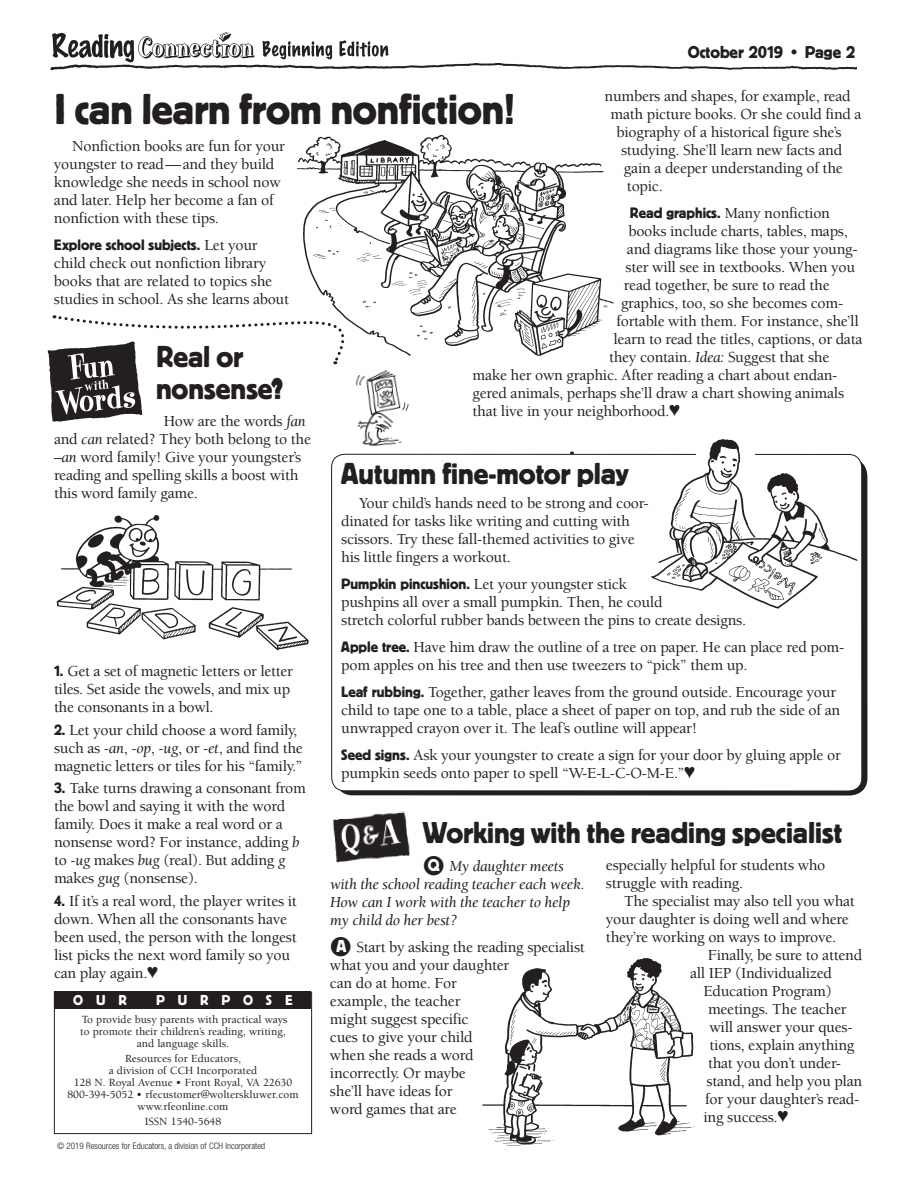
<style>
.page{position:relative;width:918px;height:1188px;background:#fff}
.page>*{position:absolute;margin:0;border:0;box-sizing:border-box;transform-origin:0 0}
.t1{font:45px "Platz";letter-spacing:-.005em;color:#231f20}
.t2{font:31.5px/31.5px "Platz";color:#231f20}
.t3{font:18px "Platz";color:#231f20}
.t4{font:500 15.75px/18px "Berkeley Std";letter-spacing:-.015em;color:#231f20}
.t5{font:italic 15.75px/18px "Berkeley Std";letter-spacing:-.015em;color:#231f20}
.t6{font:15px "Platz";letter-spacing:.86em;color:#fff}
.t7{font:500 11.25px/12px "Berkeley Std";color:#231f20;text-align:center}
.t8{font:300 condensed 9px "Helvetica Neue";color:#231f20}
.s1{font-family:"Platz";font-weight:400}
.s2{font-weight:400;font-style:italic}
.s3{font-weight:700}
.s4{font-family:"Platz";font-style:normal;font-size:18px;color:#fff}
.s5{font-family:"Platz";font-weight:400;font-size:18px;color:#fff}
</style>
<div class="page">
<img style="left:50px;top:64px;width:281px;height:7px">
<img style="left:53px;top:33px;width:278px;height:30px">
<svg style="left:53px;top:315px;width:245px;height:14px"></svg>
<img style="left:47px;top:341px;width:96px;height:81px">
<img style="left:298px;top:136px;width:33px;height:190px">
<img style="left:57px;top:515px;width:252px;height:136px">
<div style="left:54px;top:992px;width:258px;height:142px;border:1px solid #231f20"></div>
<div style="left:55px;top:992px;width:256px;height:17px;background:#231f20"></div>
<svg style="left:331px;top:40px;width:532px;height:756px"></svg>
<img style="left:650px;top:431px;width:214px;height:177px">
<img style="left:352px;top:367px;width:60px;height:83px">
<img style="left:332px;top:811px;width:78px;height:52px">
<img style="left:482px;top:958px;width:212px;height:188px">
<h1 class="t3" style="left:688px;top:42px;width:169px">October 2019 • Page 2</h1>
<p class="t4" style="left:604px;top:87px;width:248px">numbers and shapes, for example, read</p>
<h2 class="t1" style="left:54px;top:84px;width:463px">I can learn from nonfiction!</h2>
<p class="t4" style="left:611px;top:105px;width:253px">math picture books. Or she could find a</p>
<p class="t4" style="left:617px;top:123px;width:227px">biography of a historical figure she’s</p>
<p class="t4" style="left:621px;top:141px;width:223px">studying. She’ll learn new facts and</p>
<p class="t4" style="left:624px;top:159px;width:220px">gain a deeper understanding of the</p>
<p class="t4" style="left:627px;top:177px;width:37px">topic.</p>
<p class="t4" style="left:630px;top:204px;width:202px"><span class="s1">Read graphics.</span> Many nonfiction</p>
<p class="t4" style="left:628px;top:222px;width:221px">books include charts, tables, maps,</p>
<p class="t4" style="left:627px;top:240px;width:232px">and diagrams like those your young-</p>
<p class="t4" style="left:625px;top:258px;width:231px">ster will see in textbooks. When you</p>
<p class="t4" style="left:624px;top:276px;width:207px">read together, be sure to read the</p>
<p class="t4" style="left:621px;top:294px;width:224px">graphics, too, so she becomes com-</p>
<p class="t4" style="left:617px;top:312px;width:244px">fortable with them. For instance, she’ll</p>
<p class="t4" style="left:614px;top:330px;width:250px">learn to read the titles, captions, or data</p>
<p class="t4" style="left:609px;top:348px;width:222px">they contain. <span class="s2">Idea:</span> Suggest that she</p>
<p class="t4" style="left:472px;top:366px;width:367px">make her own graphic. After reading a chart about endan-</p>
<p class="t4" style="left:472px;top:384px;width:373px">gered animals, perhaps she’ll draw a chart showing animals</p>
<p class="t4" style="left:472px;top:402px;width:209px">that live in your neighborhood.♥</p>
<p class="t4" style="left:54px;top:137px;width:233px;text-indent:18px">Nonfiction books are fun for your youngster to read—and they build knowledge she needs in school now and later. Help her become a fan of nonfiction with these tips.</p>
<p class="t4" style="left:54px;top:236px;width:237px"><span class="s1">Explore school subjects.</span> Let your child check out nonfiction library books that are related to topics she studies in school. As she learns about</p>
<h2 class="t2" style="left:156px;top:341px;width:129px">Real or nonsense<span class="s3">?</span></h2>
<p class="t4" style="left:54px;top:412px;width:258px;text-indent:110px">How are the words <span class="s2">fan </span>and <span class="s2">can</span> related? They both belong to the <span class="s2">–an</span> word family! Give your youngster’s reading and spelling skills a boost with this word family game.</p>
<h2 class="t2" style="left:341px;top:458px;width:289px">Autumn fine-motor play</h2>
<p class="t4" style="left:341px;top:495px;width:309px;text-indent:18px">Your child’s hands need to be strong and coor&shy;dinated for tasks like writing and cutting with scissors. Try these fall-themed activities to give his little fingers a workout.</p>
<p class="t4" style="left:341px;top:576px;width:406px"><span class="s1">Pumpkin pincushion.</span> Let your youngster stick<br>pushpins all over a small pumpkin. Then, he could<br>stretch colorful rubber bands between the pins to create designs.</p>
<p class="t4" style="left:341px;top:639px;width:505px"><span class="s1">Apple tree.</span> Have him draw the outline of a tree on paper. He can place red pom&shy;pom apples on his tree and then use tweezers to “pick” them up.</p>
<p class="t4" style="left:341px;top:684px;width:501px"><span class="s1">Leaf rubbing.</span> Together, gather leaves from the ground outside. Encourage your child to tape one to a table, place a sheet of paper on top, and rub the side of an unwrapped crayon over it. The leaf’s outline will appear!</p>
<p class="t4" style="left:341px;top:747px;width:501px"><span class="s1">Seed signs.</span> Ask your youngster to create a sign for your door by gluing apple or pumpkin seeds onto paper to spell “W-E-L-C-O-M-E.”♥</p>
<p class="t4" style="left:54px;top:662px;width:241px"><span class="s1">1.</span> Get a set of magnetic letters or letter tiles. Set aside the vowels, and mix up the consonants in a bowl.</p>
<p class="t4" style="left:54px;top:721px;width:250px"><span class="s1">2.</span> Let your child choose a word family, such as <span class="s2">-an</span>, <span class="s2">-op</span>, <span class="s2">-ug</span>, or <span class="s2">-et</span>, and find the magnetic letters or tiles for his “family.”</p>
<p class="t4" style="left:54px;top:779px;width:253px"><span class="s1">3.</span> Take turns drawing a consonant from the bowl and saying it with the word family. Does it make a real word or a nonsense word? For instance, adding <span class="s2">b </span>to <span class="s2">-ug</span> makes <span class="s2">bug</span> (real). But adding <span class="s2">g </span>makes <span class="s2">gug</span> (nonsense).</p>
<p class="t4" style="left:54px;top:892px;width:244px"><span class="s1">4.</span> If it’s a real word, the player writes it down. When all the consonants have been used, the person with the longest list picks the next word family so you can play again.♥</p>
<p class="t7" style="left:80px;top:1014px;width:209px">To provide busy parents with practical ways to promote their children’s reading, writing, and language skills.</p>
<p class="t7" style="left:67px;top:1053px;width:233px">Resources for Educators,<br>a division of CCH Incorporated<br>128 N. Royal Avenue • Front Royal, VA 22630<br>800-394-5052 • rfecustomer@wolterskluwer.com www.rfeonline.com</p>
<p class="t7" style="left:145px;top:1116px;width:78px">ISSN 1540-5648</p>
<p class="t8" style="left:57px;top:1141px;width:210px">© 2019 Resources for Educators, a division of CCH Incorporated</p>
<h2 class="t2" style="left:423px;top:817px;width:421px">Working with the reading specialist</h2>
<p class="t5" style="left:330px;top:857px;width:256px;text-indent:93px">●<span class="s4">Q</span> My daughter meets with the school reading teacher each week.<br>How can I work with the teacher to help my child do her best?</p>
<p class="t4" style="left:330px;top:938px;width:256px">●<span class="s5">A</span> Start by asking the reading specialist</p>
<p class="t4" style="left:606px;top:856px;width:221px">especially helpful for students who</p>
<p class="t4" style="left:606px;top:874px;width:139px">struggle with reading.</p>
<p class="t4" style="left:624px;top:892px;width:232px">The specialist may also tell you what</p>
<p class="t4" style="left:606px;top:910px;width:244px">your daughter is doing well and where</p>
<p class="t4" style="left:606px;top:928px;width:232px">they’re working on ways to improve.</p>
<p class="t4" style="left:708px;top:946px;width:156px">Finally, be sure to attend</p>
<p class="t4" style="left:330px;top:956px;width:181px">what you and your daughter can do at home. For example, the teacher<br>might suggest specific<br>cues to give your child when she reads a word incorrectly. Or maybe<br>she’ll have ideas for<br>word games that are</p>
<p class="t4" style="left:690px;top:964px;width:144px">all IEP (Individualized</p>
<p class="t4" style="left:703px;top:982px;width:130px">Education Program)</p>
<p class="t4" style="left:708px;top:1000px;width:140px">meetings. The teacher</p>
<p class="t4" style="left:709px;top:1018px;width:145px">will answer your ques-</p>
<p class="t4" style="left:709px;top:1036px;width:146px">tions, explain anything</p>
<p class="t4" style="left:708px;top:1054px;width:135px">that you don’t under-</p>
<p class="t4" style="left:707px;top:1072px;width:157px">stand, and help you plan</p>
<p class="t4" style="left:705px;top:1090px;width:156px">for your daughter’s read-</p>
<p class="t4" style="left:704px;top:1108px;width:86px">ing success.♥</p>
<h2 class="t6" style="left:73px;top:992px;width:55px">OUR</h2>
<h2 class="t6" style="left:156px;top:992px;width:138px">PURPOSE</h2>
</div>
